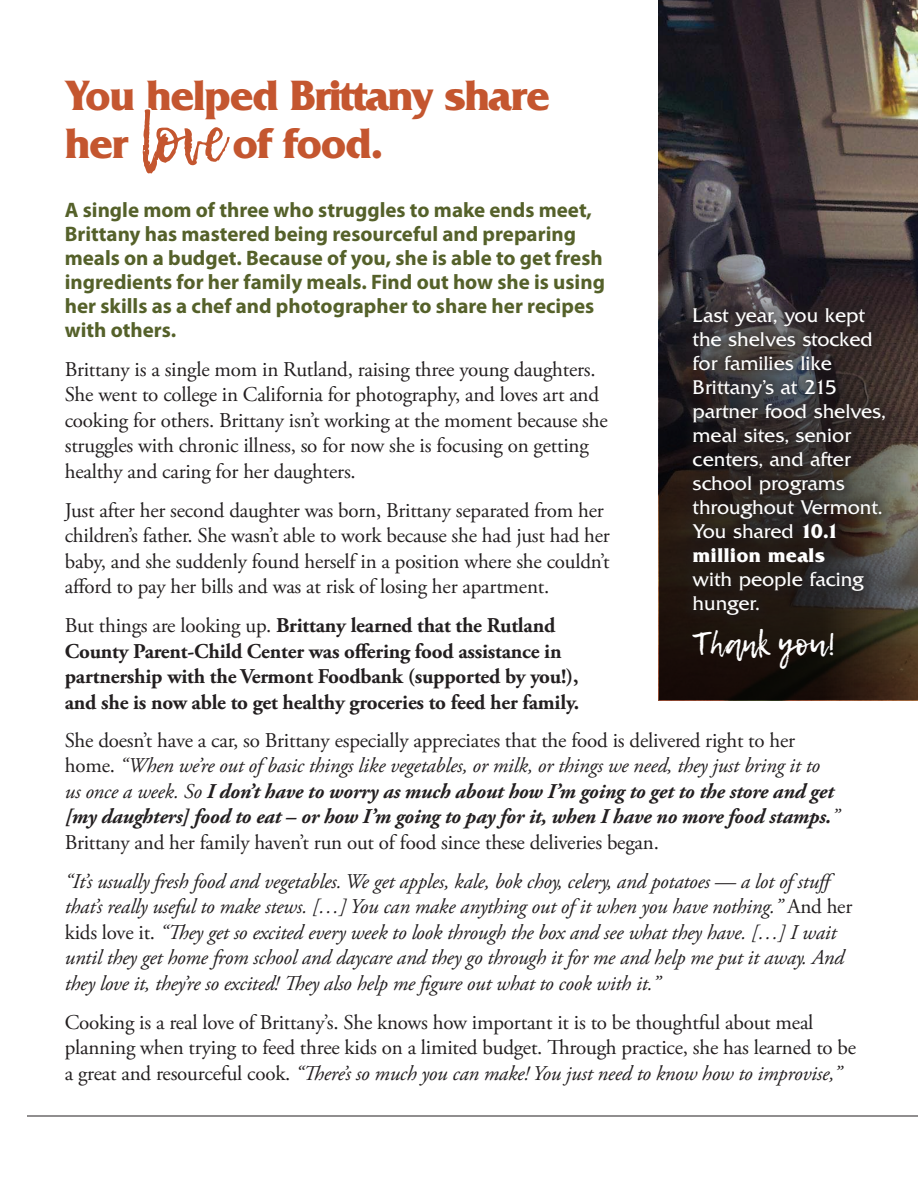
<style>
.page{position:relative;width:918px;height:1188px;background:#fff}
.page>*{position:absolute;margin:0;border:0;box-sizing:border-box;transform-origin:0 0}
.t1{font:700 44.55px/47.7px "Friz Quadrata";letter-spacing:-.03em;color:#c4562f}
.t2{font:31.5px "Lemon Tuesday";color:#fff}
.t3{font:21px/25.5px "Adobe Garamond Pro";letter-spacing:-.01em;color:#231f20}
.t4{font:italic 21px/25.5px "Adobe Garamond Pro";letter-spacing:-.01em;color:#231f20}
.t5{font:700 21px/24px "Myriad Pro";color:#55612a}
.t6{font:700 21px/25.5px "Adobe Garamond Pro";letter-spacing:-.01em;color:#231f20}
.t7{font:19.5px/24px "Friz Quadrata SBOP";color:#fff}
.s1{font-family:"Lemon Tuesday";font-weight:400;font-size:66.75px}
.s2{font-weight:400}
.s3{font-style:italic}
.s4{font-weight:700;font-style:italic}
.s5{font-style:normal}
.s6{font-weight:700}
</style>
<div class="page">
<hr style="left:27px;top:1116px;width:891px;height:1px;background:#231f20">
<svg style="left:659px;top:0;width:259px;height:700px;background:#3f3634"></svg>
<div style="left:683px;top:298px;width:212px;height:327px;background:#231f20;opacity:.75"></div>
<h1 class="t1" style="left:65px;top:72px;width:487px">You helped Brittany share her <span class="s1">love</span> of food.</h1>
<p class="t5" style="left:65px;top:197px;width:542px">A single mom of three who struggles to make ends meet, Brittany has mastered being resourceful and preparing meals on a budget. Because of you, she is able to get fresh ingredients for her family meals. Find out how she is using her skills as a chef and photographer to share her recipes with others.</p>
<p class="t3" style="left:65px;top:357px;width:544px">Brittany is a single mom in Rutland, raising three young daughters.<br>She went to college in California for photography, and loves art and cooking for others. Brittany isn’t working at the moment because she struggles with chronic illness, so for now she is focusing on getting healthy and caring for her daughters.</p>
<p class="t3" style="left:65px;top:498px;width:547px">Just after her second daughter was born, Brittany separated from her children’s father. She wasn’t able to work because she had just had her baby, and she suddenly found herself in a position where she couldn’t afford to pay her bills and was at risk of losing her apartment.</p>
<p class="t6" style="left:65px;top:613px;width:516px"><span class="s2">But things are looking up.</span> Brittany learned that the Rutland County Parent-Child Center was offering food assistance in partnership with the Vermont Foodbank (supported by you!), and she is now able to get healthy groceries to feed her family.</p>
<p class="t3" style="left:65px;top:728px;width:776px">She doesn’t have a car, so Brittany especially appreciates that the food is delivered right to her home. <span class="s3">“When we’re out of basic things like vegetables, or milk, or things we need, they just bring it to us once a week. So</span> <span class="s4">I don’t have to worry as much about how I’m going to get to the store and get [my daughters] food to eat – or how I’m going to pay for it, when I have no more food stamps.</span><span class="s3">” </span>Brittany and her family haven’t run out of food since these deliveries began.</p>
<p class="t4" style="left:65px;top:869px;width:789px">“It’s usually fresh food and vegetables. We get apples, kale, bok choy, celery, and potatoes — a lot of stuff that’s really useful to make stews. […] You can make anything out of it when you have nothing.” <span class="s5">And her kids love it.</span> “They get so excited every week to look through the box and see what they have. […] I wait until they get home from school and daycare and they go through it for me and help me put it away. And they love it, they’re so excited! They also help me figure out what to cook with it.”</p>
<p class="t3" style="left:65px;top:1010px;width:793px">Cooking is a real love of Brittany’s. She knows how important it is to be thoughtful about meal planning when trying to feed three kids on a limited budget. Through practice, she has learned to be a great and resourceful cook. <span class="s3">“There’s so much you can make! You just need to know how to improvise,”</span></p>
<p class="t7" style="left:693px;top:304px;width:195px">Last year, you kept the shelves stocked for families like<br>Brittany’s at 215 partner food shelves, meal sites, senior centers, and after school programs throughout Vermont.<br>You shared <span class="s6">10.1 million meals</span></p>
<p class="t7" style="left:693px;top:568px;width:173px">with people facing hunger.</p>
<h2 class="t2" style="left:693px;top:626px;width:145px">Thank you!</h2>
</div>
